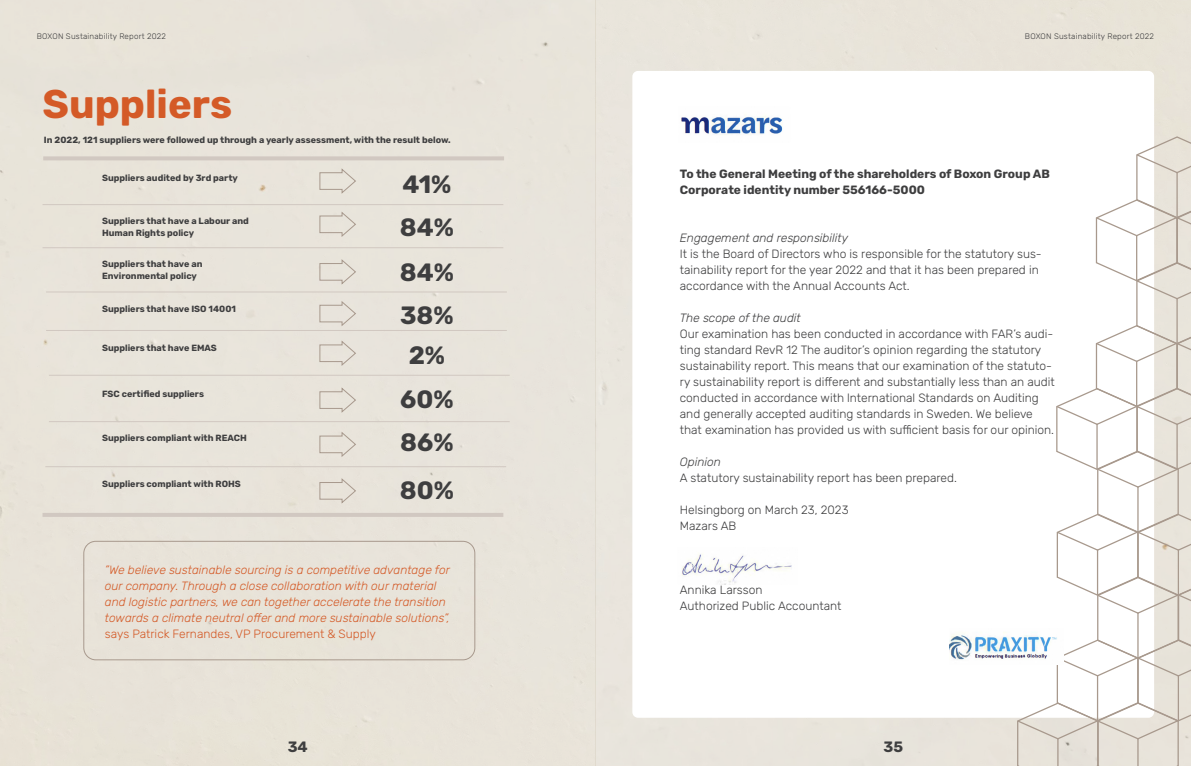
<style>
.page{position:relative;width:1191px;height:766px;background:#fff}
.page>*{position:absolute;margin:0;border:0;box-sizing:border-box;transform-origin:0 0}
.t1{font:700 40px "Rubik";color:#d45a27}
.t2{font:700 25px "Rubik";color:#3e3e3f}
.t3{font:700 15px "Rubik";color:#3e3e3f}
.t4{font:300 12px/16px "Rubik";color:#3e3e3f}
.t5{font:italic 300 12px/16px "Rubik";color:#d45a27}
.t6{font:700 12px "Rubik";color:#3e3e3f}
.t7{font:italic 300 12px "Rubik";color:#3e3e3f}
.t8{font:700 9px/12px "Rubik";color:#3e3e3f}
.t9{font:300 8px "Rubik";letter-spacing:.025em;color:#3e3e3f}
.s1{font-style:normal}
</style>
<div class="page">
<hr style="left:43px;top:156px;width:461px;height:4px;background:#d1c8c1">
<hr style="left:43px;top:204px;width:460px;height:1px;background:#d1c8c1">
<svg style="left:319px;top:167px;width:38px;height:27px"></svg>
<hr style="left:46px;top:291px;width:461px;height:1px;background:#d1c8c1">
<hr style="left:43px;top:247px;width:460px;height:1px;background:#d1c8c1">
<svg style="left:319px;top:211px;width:38px;height:27px"></svg>
<svg style="left:319px;top:258px;width:38px;height:27px"></svg>
<hr style="left:46px;top:330px;width:461px;height:1px;background:#d1c8c1">
<svg style="left:319px;top:300px;width:38px;height:27px"></svg>
<hr style="left:49px;top:421px;width:461px;height:1px;background:#d1c8c1">
<hr style="left:49px;top:374px;width:461px;height:1px;background:#d1c8c1">
<svg style="left:319px;top:340px;width:38px;height:26px"></svg>
<svg style="left:319px;top:386px;width:38px;height:27px"></svg>
<hr style="left:45px;top:466px;width:461px;height:1px;background:#d1c8c1">
<svg style="left:319px;top:431px;width:38px;height:26px"></svg>
<svg style="left:319px;top:477px;width:38px;height:27px"></svg>
<svg style="left:43px;top:512px;width:460px;height:4px;background:#d6cdc6"></svg>
<div style="left:83px;top:540px;width:392px;height:120px;border:1px solid #a8998d;border-radius:12px"></div>
<svg style="left:1016px;top:135px;width:175px;height:630px"></svg>
<img style="left:681px;top:116px;width:102px;height:19px">
<img style="left:682px;top:554px;width:110px;height:30px">
<img style="left:950px;top:628px;width:113px;height:36px">
<p class="t9" style="left:37px;top:32px;width:131px">BOXON Sustainability Report 2022</p>
<p class="t9" style="left:1025px;top:32px;width:131px">BOXON Sustainability Report 2022</p>
<p class="t1" style="left:43px;top:81px;width:191px">Suppliers</p>
<p class="t8" style="left:44px;top:134px;width:408px">In 2022, 121 suppliers were followed up through a yearly assessment, with the result below.</p>
<p class="t2" style="left:402px;top:170px;width:51px">41%</p>
<p class="t8" style="left:102px;top:172px;width:137px">Suppliers audited by 3rd party</p>
<p class="t8" style="left:102px;top:215px;width:148px">Suppliers that have a Labour and<br>Human Rights policy</p>
<p class="t2" style="left:400px;top:213px;width:56px">84%</p>
<p class="t8" style="left:102px;top:258px;width:102px">Suppliers that have an</p>
<p class="t8" style="left:102px;top:270px;width:96px">Environmental policy</p>
<p class="t2" style="left:400px;top:258px;width:56px">84%</p>
<p class="t8" style="left:102px;top:302px;width:135px">Suppliers that have ISO 14001</p>
<p class="t2" style="left:400px;top:302px;width:55px">38%</p>
<p class="t8" style="left:102px;top:342px;width:116px">Suppliers that have EMAS</p>
<p class="t2" style="left:409px;top:341px;width:38px">2%</p>
<p class="t8" style="left:102px;top:387px;width:103px">FSC certified suppliers</p>
<p class="t8" style="left:102px;top:432px;width:146px">Suppliers compliant with REACH</p>
<p class="t2" style="left:400px;top:428px;width:55px">86%</p>
<p class="t2" style="left:400px;top:476px;width:56px">80%</p>
<p class="t2" style="left:400px;top:385px;width:55px">60%</p>
<p class="t8" style="left:102px;top:478px;width:140px">Suppliers compliant with ROHS</p>
<p class="t5" style="left:105px;top:562px;width:346px">”We believe sustainable sourcing is a competitive advantage for our company. Through a close collaboration with our material and logistic partners, we can together accelerate the transition towards a climate neutral offer and more sustainable solutions”, <span class="s1">says Patrick Fernandes, VP Procurement &amp; Supply</span></p>
<p class="t6" style="left:680px;top:167px;width:371px">To the General Meeting of the shareholders of Boxon Group AB</p>
<p class="t6" style="left:680px;top:183px;width:247px">Corporate identity number 556166-5000</p>
<p class="t7" style="left:680px;top:231px;width:170px">Engagement and responsibility</p>
<p class="t4" style="left:680px;top:246px;width:363px">It is the Board of Directors who is responsible for the statutory sus&shy;tainability report for the year 2022 and that it has been prepared in accordance with the Annual Accounts Act.</p>
<p class="t7" style="left:680px;top:311px;width:122px">The scope of the audit</p>
<p class="t4" style="left:680px;top:326px;width:376px">Our examination has been conducted in accordance with FAR’s audi&shy;ting standard RevR 12 The auditor’s opinion regarding the statutory sustainability report. This means that our examination of the statuto&shy;ry sustainability report is different and substantially less than an audit conducted in accordance with lnternational Standards on Auditing and generally accepted auditing standards in Sweden. We believe that examination has provided us with sufficient basis for our opinion.</p>
<p class="t7" style="left:680px;top:455px;width:43px">Opinion</p>
<p class="t4" style="left:680px;top:470px;width:279px">A statutory sustainability report has been prepared.</p>
<p class="t4" style="left:680px;top:502px;width:170px">Helsingborg on March 23, 2023</p>
<p class="t4" style="left:680px;top:518px;width:58px">Mazars AB</p>
<p class="t4" style="left:680px;top:582px;width:84px">Annika Larsson</p>
<p class="t4" style="left:680px;top:598px;width:163px">Authorized Public Accountant</p>
<p class="t3" style="left:288px;top:738px;width:22px">34</p>
<p class="t3" style="left:883px;top:738px;width:21px">35</p>
</div>
